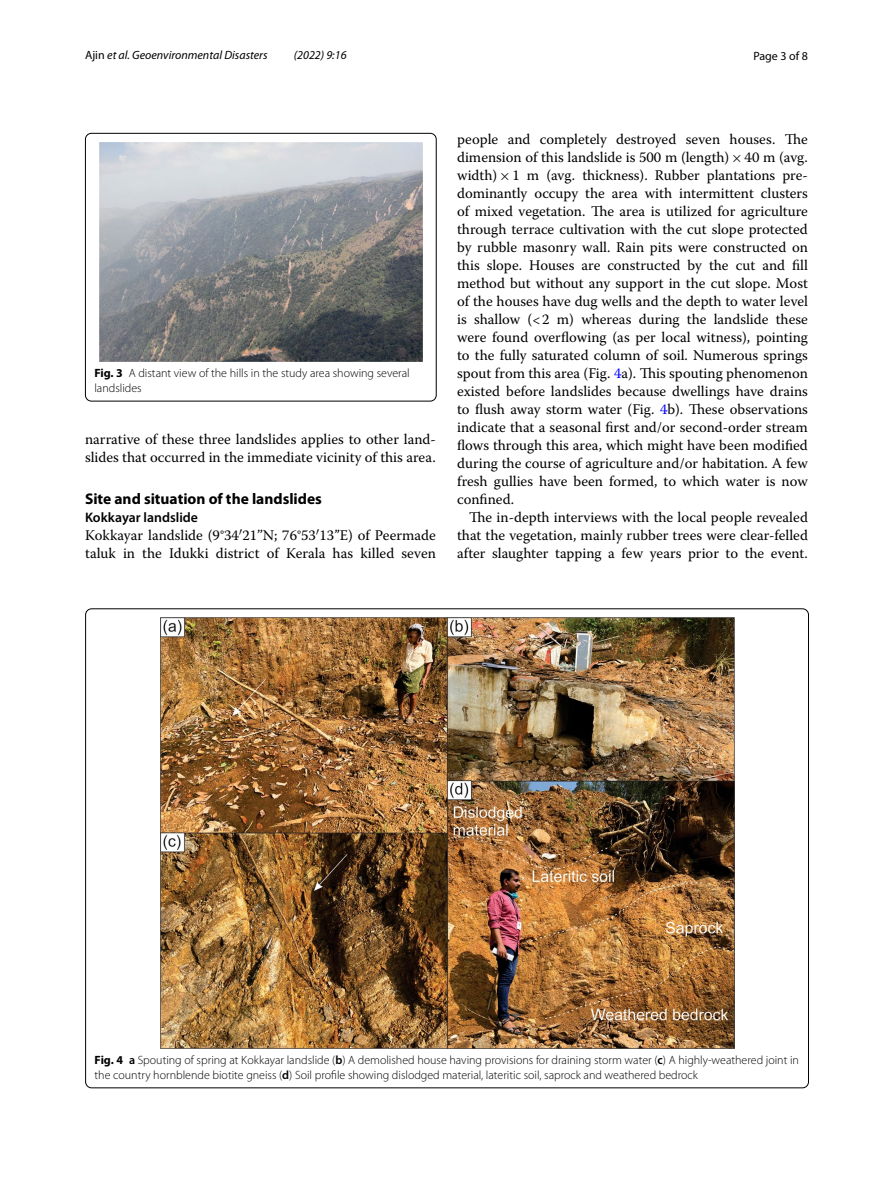
<style>
.page{position:relative;width:893px;height:1187px;background:#fff}
.page>*{position:absolute;margin:0;border:0;box-sizing:border-box;transform-origin:0 0}
.t1{font:700 15.45px "Myriad Pro";color:#000}
.t2{font:14.7px/18px "Warnock Pro";color:#000}
.t3{font:600 13.8px "Myriad Pro";color:#000}
.t4{font:300 12px/15px "Myriad Pro";color:#000}
.t5{font:italic 12px "Myriad Pro";color:#000}
.t6{font:12px "Myriad Pro";color:#000}
.s1{font-style:normal}
.s2{font-weight:700}
.s3{font-family:"MTSY"}
.s4{color:#00f}
.s5{font-weight:600}
</style>
<div class="page">
<img style="left:99px;top:142px;width:323px;height:219px">
<div style="left:85px;top:133px;width:351px;height:268px;border:1px solid #000;border-radius:6px"></div>
<img style="left:160px;top:617px;width:574px;height:431px">
<p class="t5" style="left:85px;top:48px;width:184px"><span class="s1">Ajin</span> et al. Geoenvironmental Disasters</p>
<p class="t5" style="left:294px;top:48px;width:54px">(2022) 9:16</p>
<p class="t6" style="left:753px;top:48px;width:56px">Page 3 of 8</p>
<p class="t4" style="left:94px;top:365px;width:317px"><span class="s2">Fig. 3</span> A distant view of the hills in the study area showing several landslides</p>
<p class="t2" style="left:85px;top:430px;width:352px">narrative of these three landslides applies to other land&shy;slides that occurred in the immediate vicinity of this area.</p>
<p class="t1" style="left:85px;top:489px;width:238px">Site and situation of the landslides</p>
<p class="t3" style="left:85px;top:508px;width:114px">Kokkayar landslide</p>
<p class="t2" style="left:85px;top:526px;width:352px">Kokkayar landslide (9°34 21’’N; 76°53 13’’E) of Peermade taluk in the Idukki district of Kerala has killed seven</p>
<p class="t2" style="left:457px;top:130px;width:352px;text-align:justify">people and completely destroyed seven houses. The dimension of this landslide is 500 m (length)<span class="s3">×</span>40 m (avg. width)<span class="s3">×</span>1 m (avg. thickness). Rubber plantations pre&shy;dominantly occupy the area with intermittent clusters of mixed vegetation. The area is utilized for agriculture through terrace cultivation with the cut slope protected by rubble masonry wall. Rain pits were constructed on this slope. Houses are constructed by the cut and fill method but without any support in the cut slope. Most of the houses have dug wells and the depth to water level is shallow (&lt;2 m) whereas during the landslide these were found overflowing (as per local witness), pointing to the fully saturated column of soil. Numerous springs spout from this area (Fig. <span class="s4">4</span>a). This spouting phenomenon existed before landslides because dwellings have drains to flush away storm water (Fig. <span class="s4">4</span>b). These observations indicate that a seasonal first and/or second-order stream flows through this area, which might have been modified during the course of agriculture and/or habitation. A few fresh gullies have been formed, to which water is now confined.</p>
<p class="t2" style="left:457px;top:507px;width:352px;text-align:justify;text-indent:12px">The in-depth interviews with the local people revealed that the vegetation, mainly rubber trees were clear-felled after slaughter tapping a few years prior to the event.</p>
<p class="t4" style="left:95px;top:1052px;width:706px"><span class="s2">Fig. 4</span> <span class="s5">a</span> Spouting of spring at Kokkayar landslide (<span class="s5">b</span>) A demolished house having provisions for draining storm water (<span class="s5">c</span>) A highly-weathered joint in the country hornblende biotite gneiss (<span class="s5">d</span>) Soil profile showing dislodged material, lateritic soil, saprock and weathered bedrock</p>
</div>
